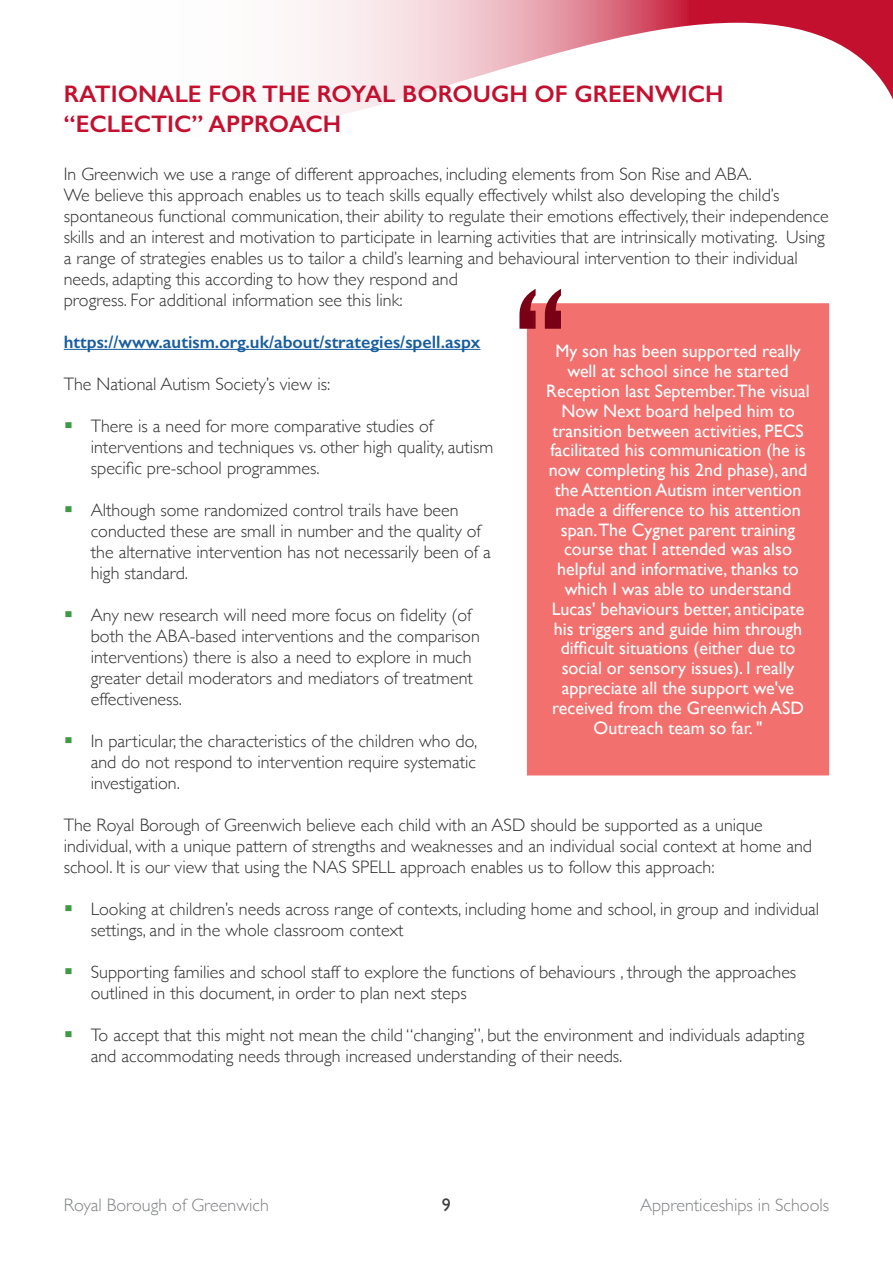
<style>
.page{position:relative;width:893px;height:1263px;background:#fff}
.page>*{position:absolute;margin:0;border:0;box-sizing:border-box;transform-origin:0 0}
.Section_Heading{font:600 24px/30px "Gill Sans";color:#c3102f}
.Paragraph_Body_Text{font:300 18px/21px "Gill Sans";color:#312f30}
.t1{font:18px/19.8px "Gill Sans";color:#fff;text-align:center}
.Paragraph_Body_Text-2{font:600 18px "Gill Sans";color:#175d9e}
.t2{font:300 18px "Gill Sans";color:#808285}
.t3{font:18px "Gill Sans";color:#3e3e3f}
.s1{font-family:"Georgia";font-weight:400;font-size:27px;color:#3e9a45}
</style>
<div class="page">
<svg style="left:689px;top:0;width:204px;height:100px"></svg>
<svg style="left:304px;top:0;width:385px;height:123px"></svg>
<hr style="left:64px;top:349px;width:416px;height:1px;background:#175d9e">
<div style="left:527px;top:303px;width:303px;height:473px;background:#f2706d"></div>
<svg style="left:519px;top:289px;width:42px;height:40px"></svg>
<p class="Section_Heading" style="left:64px;top:79px;width:661px">RATIONALE FOR THE ROYAL BOROUGH OF GREENWICH “ECLECTIC” APPROACH</p>
<p class="Paragraph_Body_Text" style="left:64px;top:163px;width:767px">In Greenwich we use a range of different approaches, including elements from Son Rise and ABA.<br>We believe this approach enables us to teach skills equally effectively whilst also developing the child’s spontaneous functional communication, their ability to regulate their emotions effectively, their independence skills and an interest and motivation to participate in learning activities that are intrinsically motivating. Using a range of strategies enables us to tailor a child’s learning and behavioural intervention to their individual needs, adapting this according to how they respond and<br>progress. For additional information see this link:</p>
<p class="Paragraph_Body_Text-2" style="left:64px;top:331px;width:418px">https://www.autism.org.uk/about/strategies/spell.aspx</p>
<p class="Paragraph_Body_Text" style="left:64px;top:373px;width:268px">The National Autism Society’s view is:</p>
<p class="Paragraph_Body_Text" style="left:91px;top:415px;width:404px;text-indent:-27px"><span class="s1">▪</span> There is a need for more comparative studies of interventions and techniques vs. other high quality, autism specific pre-school programmes.</p>
<p class="Paragraph_Body_Text" style="left:91px;top:499px;width:402px;text-indent:-27px"><span class="s1">▪</span> Although some randomized control trails have been conducted these are small in number and the quality of the alternative intervention has not necessarily been of a high standard.</p>
<p class="Paragraph_Body_Text" style="left:91px;top:604px;width:391px;text-indent:-27px"><span class="s1">▪</span> Any new research will need more focus on fidelity (of both the ABA-based interventions and the comparison interventions) there is also a need to explore in much greater detail moderators and mediators of treatment effectiveness.</p>
<p class="Paragraph_Body_Text" style="left:91px;top:730px;width:388px;text-align:justify;text-indent:-27px"><span class="s1">▪</span> In particular, the characteristics of the children who do, and do not respond to intervention require systematic investigation.</p>
<p class="Paragraph_Body_Text" style="left:64px;top:814px;width:750px">The Royal Borough of Greenwich believe each child with an ASD should be supported as a unique individual, with a unique pattern of strengths and weaknesses and an individual social context at home and school. It is our view that using the NAS SPELL approach enables us to follow this approach:</p>
<p class="Paragraph_Body_Text" style="left:91px;top:898px;width:730px;text-indent:-27px"><span class="s1">▪</span> Looking at children’s needs across range of contexts, including home and school, in group and individual settings, and in the whole classroom context</p>
<p class="Paragraph_Body_Text" style="left:91px;top:961px;width:707px;text-indent:-27px"><span class="s1">▪</span> Supporting families and school staff to explore the functions of behaviours , through the approaches outlined in this document, in order to plan next steps</p>
<p class="Paragraph_Body_Text" style="left:91px;top:1024px;width:715px;text-indent:-27px"><span class="s1">▪</span> To accept that this might not mean the child “changing”, but the environment and individuals adapting and accommodating needs through increased understanding of their needs.</p>
<p class="t1" style="left:546px;top:341px;width:265px">My son has been supported really well at school since he started Reception last September.The visual Now Next board helped him to transition between activities, PECS facilitated his communication (he is now completing his 2nd phase), and the Attention Autism intervention made a difference to his attention span.The Cygnet parent training course that I attended was also helpful and informative, thanks to which I was able to understand Lucas' behaviours better, anticipate his triggers and guide him through difficult situations (either due to social or sensory issues). I really appreciate all the support we've received from the Greenwich ASD Outreach team so far. "</p>
<p class="t2" style="left:64px;top:1190px;width:207px">Royal Borough of Greenwich</p>
<p class="t3" style="left:442px;top:1194px;width:10px">9</p>
<p class="t2" style="left:640px;top:1190px;width:191px">Apprenticeships in Schools</p>
</div>
